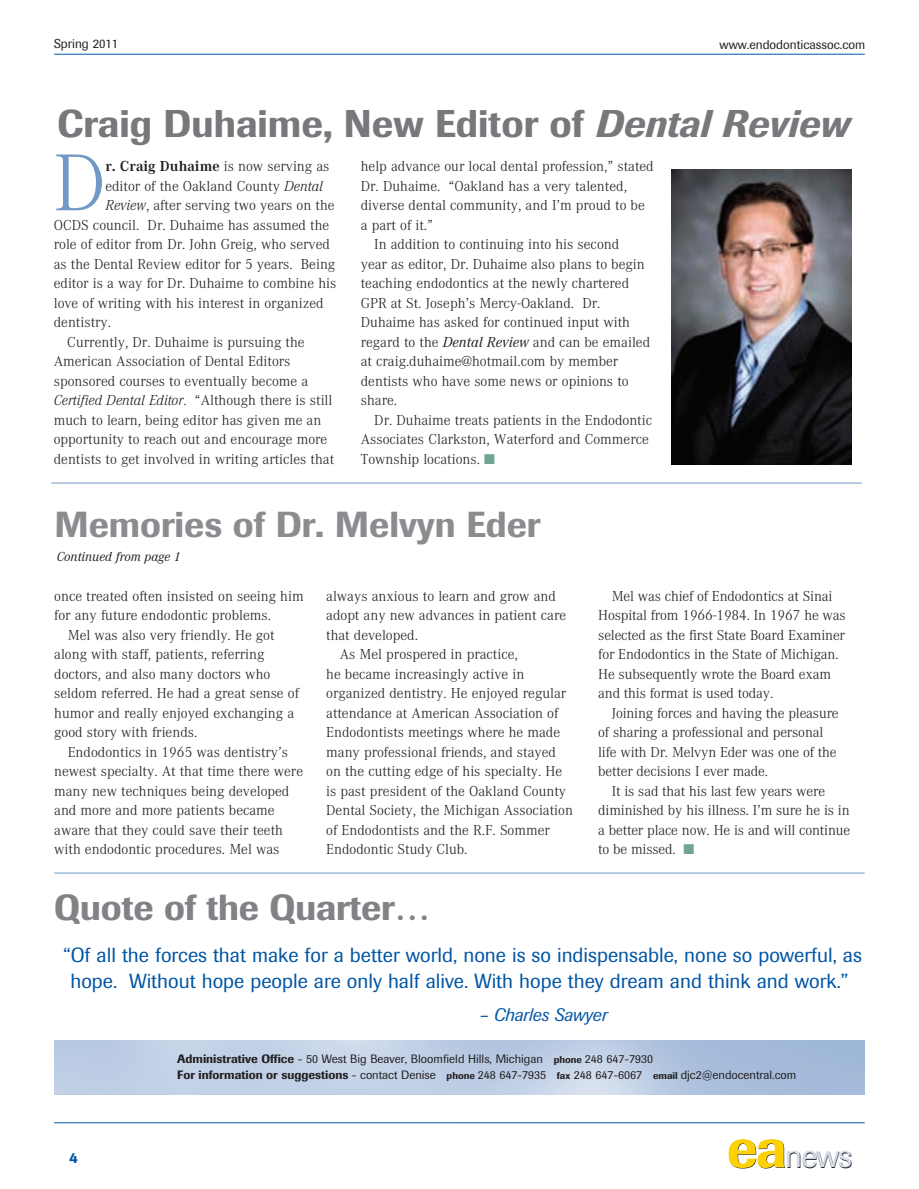
<style>
.page{position:relative;width:919px;height:1189px;background:#fff}
.page>*{position:absolute;margin:0;border:0;box-sizing:border-box;transform-origin:0 0}
.t1{font:300 83.55px "Corporate A";color:#7299c6}
.t2{font:500 38.25px "Imago";color:#76787b}
.t3{font:500 35.85px "Imago";color:#8a8c8f}
.t4{font:500 35.85px "Imago";letter-spacing:-.005em;color:#808285}
.t5{font:32.1px "Imago";color:#231f20}
.t6{font:20.25px/25.5px "Imago";color:#0155a5;text-align:center}
.t7{font:italic 18px "Imago";color:#0155a5}
.t8{font:300 15px/19.5px "Corporate A";color:#231f20}
.t9{font:700 15px "Corporate A";color:#231f20}
.t10{font:500 15px "Imago";color:#0155a5}
.t11{font:italic 13.5px "Corporate A";color:#231f20}
.t12{font:12.75px "Imago";color:#231f20}
.t13{font:12px/16.2px "Imago";color:#231f20}
.s1{font-style:italic}
.s2{font-weight:300}
.s3{font-weight:400;font-style:italic}
.s4{color:#71a492}
.s5{font-weight:500}
.s6{font-weight:500;font-size:9.75px}
.s7{font-weight:500;font-size:54.6px}
</style>
<div class="page">
<hr style="left:54px;top:54px;width:810px;height:1px;background:#0155a5">
<hr style="left:54px;top:872px;width:810px;height:1px;background:#7299c6">
<hr style="left:54px;top:1122px;width:810px;height:1px;background:#0155a5">
<img style="left:671px;top:169px;width:180px;height:295px">
<hr style="left:51px;top:482px;width:810px;height:1px;background:#7299c6">
<p class="t12" style="left:54px;top:36px;width:66px">Spring 2011</p>
<p class="t12" style="left:719px;top:37px;width:147px">www.endodonticassoc.com</p>
<h2 class="t2" style="left:57px;top:101px;width:794px">Craig Duhaime, New Editor of <span class="s1">Dental Review</span></h2>
<h1 class="t1" style="left:54px;top:137px;width:54px">D</h1>
<p class="t9" style="left:105px;top:158px;width:225px">r. Craig Duhaime <span class="s2">is now serving as</span></p>
<p class="t8" style="left:361px;top:157px;width:294px">help advance our local dental profession,” stated</p>
<p class="t8" style="left:361px;top:176px;width:268px">Dr. Duhaime. “Oakland has a very talented,</p>
<p class="t8" style="left:361px;top:196px;width:285px">diverse dental community, and I’m proud to be</p>
<p class="t8" style="left:361px;top:215px;width:74px">a part of it.”</p>
<p class="t8" style="left:374px;top:235px;width:246px">In addition to continuing into his second</p>
<p class="t8" style="left:361px;top:254px;width:285px">year as editor, Dr. Duhaime also plans to begin</p>
<p class="t8" style="left:361px;top:274px;width:270px">teaching endodontics at the newly chartered</p>
<p class="t8" style="left:361px;top:293px;width:241px">GPR at St. Joseph’s Mercy-Oakland. Dr.</p>
<p class="t8" style="left:361px;top:313px;width:271px">Duhaime has asked for continued input with</p>
<p class="t8" style="left:361px;top:332px;width:291px">regard to the <span class="s3">Dental Review</span> and can be emailed</p>
<p class="t8" style="left:361px;top:352px;width:259px">at craig.duhaime@hotmail.com by member</p>
<p class="t8" style="left:361px;top:371px;width:269px">dentists who have some news or opinions to</p>
<p class="t8" style="left:361px;top:391px;width:38px">share.</p>
<p class="t8" style="left:374px;top:410px;width:279px">Dr. Duhaime treats patients in the Endodontic</p>
<p class="t8" style="left:361px;top:430px;width:289px">Associates Clarkston, Waterford and Commerce</p>
<p class="t8" style="left:361px;top:449px;width:136px">Township locations. <span class="s4">■</span></p>
<p class="t8" style="left:105px;top:176px;width:219px">editor of the Oakland County <span class="s1">Dental</span></p>
<p class="t8" style="left:105px;top:196px;width:231px"><span class="s1">Review</span>, after serving two years on the</p>
<p class="t8" style="left:54px;top:215px;width:277px">OCDS council. Dr. Duhaime has assumed the</p>
<p class="t8" style="left:54px;top:235px;width:277px">role of editor from Dr. John Greig, who served</p>
<p class="t8" style="left:54px;top:254px;width:283px">as the Dental Review editor for 5 years. Being</p>
<p class="t8" style="left:54px;top:274px;width:284px">editor is a way for Dr. Duhaime to combine his</p>
<p class="t8" style="left:54px;top:293px;width:271px">love of writing with his interest in organized</p>
<p class="t8" style="left:54px;top:313px;width:59px">dentistry.</p>
<p class="t8" style="left:67px;top:332px;width:239px">Currently, Dr. Duhaime is pursuing the</p>
<p class="t8" style="left:54px;top:352px;width:238px">American Association of Dental Editors</p>
<p class="t8" style="left:54px;top:371px;width:256px">sponsored courses to eventually become a</p>
<p class="t8" style="left:54px;top:391px;width:280px"><span class="s1">Certified Dental Editor</span>. “Although there is still</p>
<p class="t8" style="left:54px;top:410px;width:269px">much to learn, being editor has given me an</p>
<p class="t8" style="left:54px;top:430px;width:275px">opportunity to reach out and encourage more</p>
<p class="t8" style="left:54px;top:449px;width:282px">dentists to get involved in writing articles that</p>
<h3 class="t3" style="left:54px;top:502px;width:487px">Memories of Dr. Melvyn Eder</h3>
<p class="t11" style="left:57px;top:549px;width:125px">Continued from page 1</p>
<p class="t8" style="left:54px;top:586px;width:251px">once treated often insisted on seeing him</p>
<p class="t8" style="left:54px;top:605px;width:218px">for any future endodontic problems.</p>
<p class="t8" style="left:68px;top:625px;width:208px">Mel was also very friendly. He got</p>
<p class="t8" style="left:54px;top:644px;width:212px">along with staff, patients, referring</p>
<p class="t8" style="left:54px;top:664px;width:217px">doctors, and also many doctors who</p>
<p class="t8" style="left:54px;top:683px;width:246px">seldom referred. He had a great sense of</p>
<p class="t8" style="left:54px;top:703px;width:241px">humor and really enjoyed exchanging a</p>
<p class="t8" style="left:54px;top:722px;width:145px">good story with friends.</p>
<p class="t8" style="left:68px;top:742px;width:222px">Endodontics in 1965 was dentistry’s</p>
<p class="t8" style="left:54px;top:761px;width:250px">newest specialty. At that time there were</p>
<p class="t8" style="left:54px;top:781px;width:237px">many new techniques being developed</p>
<p class="t8" style="left:54px;top:800px;width:222px">and more and more patients became</p>
<p class="t8" style="left:54px;top:820px;width:230px">aware that they could save their teeth</p>
<p class="t8" style="left:54px;top:839px;width:227px">with endodontic procedures. Mel was</p>
<p class="t8" style="left:326px;top:586px;width:231px">always anxious to learn and grow and</p>
<p class="t8" style="left:326px;top:605px;width:241px">adopt any new advances in patient care</p>
<p class="t8" style="left:326px;top:625px;width:93px">that developed.</p>
<p class="t8" style="left:339px;top:644px;width:179px">As Mel prospered in practice,</p>
<p class="t8" style="left:326px;top:664px;width:199px">he became increasingly active in</p>
<p class="t8" style="left:326px;top:683px;width:241px">organized dentistry. He enjoyed regular</p>
<p class="t8" style="left:326px;top:703px;width:234px">attendance at American Association of</p>
<p class="t8" style="left:326px;top:722px;width:235px">Endodontists meetings where he made</p>
<p class="t8" style="left:326px;top:742px;width:231px">many professional friends, and stayed</p>
<p class="t8" style="left:326px;top:761px;width:237px">on the cutting edge of his specialty. He</p>
<p class="t8" style="left:326px;top:781px;width:241px">is past president of the Oakland County</p>
<p class="t8" style="left:326px;top:800px;width:248px">Dental Society, the Michigan Association</p>
<p class="t8" style="left:326px;top:820px;width:225px">of Endodontists and the R.F. Sommer</p>
<p class="t8" style="left:326px;top:839px;width:143px">Endodontic Study Club.</p>
<h3 class="t4" style="left:54px;top:886px;width:377px">Quote of the Quarter…</h3>
<p class="t8" style="left:598px;top:586px;width:249px;text-indent:14px">Mel was chief of Endodontics at Sinai Hospital from 1966-1984. In 1967 he was selected as the first State Board Examiner for Endodontics in the State of Michigan.<br>He subsequently wrote the Board exam and this format is used today.</p>
<p class="t8" style="left:598px;top:703px;width:242px;text-indent:14px">Joining forces and having the pleasure of sharing a professional and personal life with Dr. Melvyn Eder was one of the better decisions I ever made.</p>
<p class="t8" style="left:598px;top:781px;width:253px;text-indent:14px">It is sad that his last few years were diminished by his illness. I’m sure he is in a better place now. He is and will continue to be missed. <span class="s4">■</span></p>
<h3 class="t6" style="left:63px;top:942px;width:800px">“Of all the forces that make for a better world, none is so indispensable, none so powerful, as hope. Without hope people are only half alive. With hope they dream and think and work.”</h3>
<p class="t7" style="left:479px;top:1004px;width:129px">– Charles Sawyer</p>
<p class="t10" style="left:69px;top:1148px;width:10px">4</p>
<p class="t13" style="left:177px;top:1050px;width:620px"><span class="s5">Administrative Office</span> - 50 West Big Beaver, Bloomfield Hills, Michigan <span class="s6">phone</span> 248 647-7930<br><span class="s5">For information or suggestions</span> - contact Denise <span class="s6">phone</span> 248 647-7935 <span class="s6">fax</span> 248 647-6067 <span class="s6">email</span> djc2@endocentral.com</p>
<h3 class="t5" style="left:727px;top:1137px;width:127px"><span class="s7">ea</span>news</h3>
</div>
